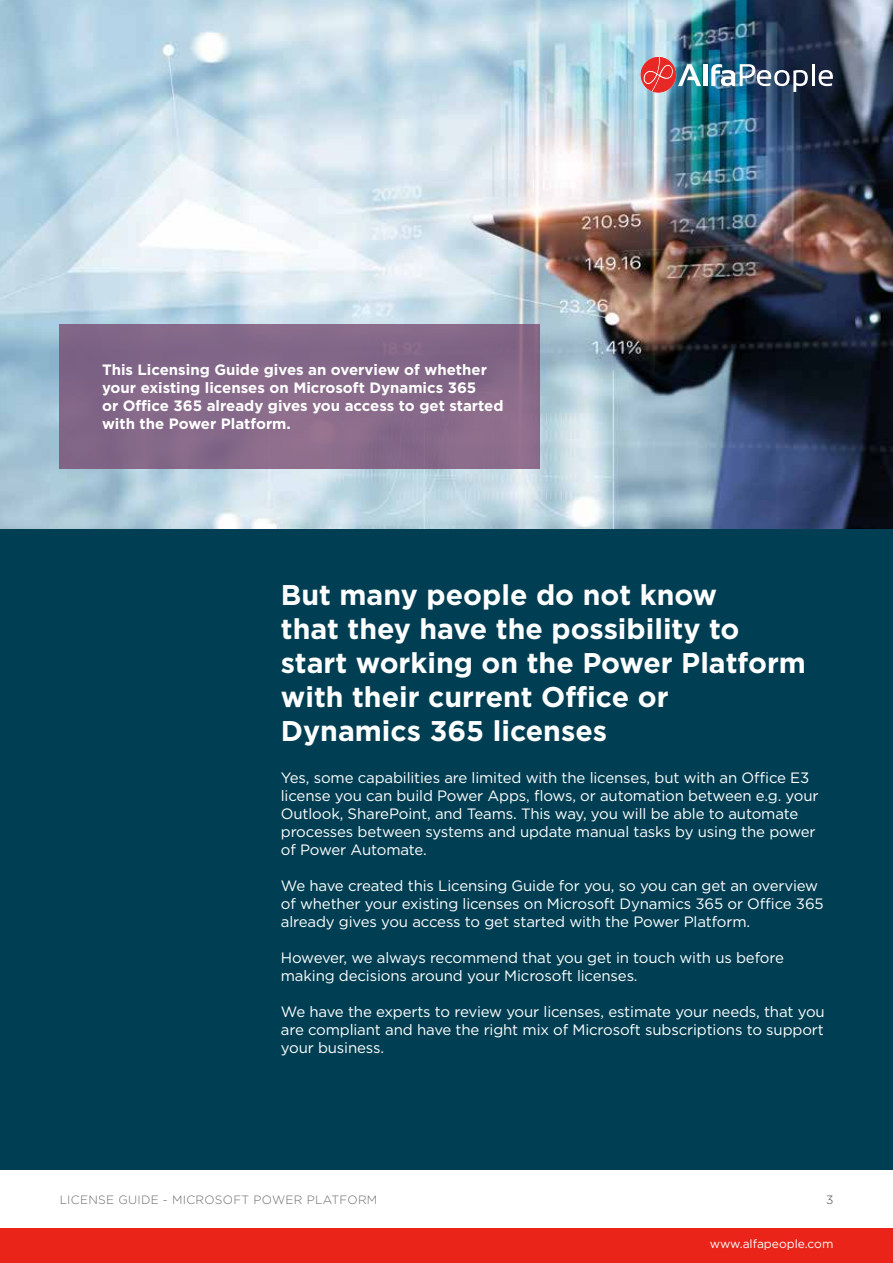
<style>
.page{position:relative;width:893px;height:1263px;background:#fff}
.page>*{position:absolute;margin:0;border:0;box-sizing:border-box;transform-origin:0 0}
.t1{font:700 28.5px/34.2px "Gotham";color:#fff}
.t2{font:15px/18px "Gotham";letter-spacing:-.01em;color:#fff}
.t3{font:700 15px/18px "Gotham";color:#fff}
.t4{font:300 12px "Gotham";letter-spacing:.025em;color:#444}
.t5{font:12px "Gotham";color:#fff}
</style>
<div class="page">
<div style="left:0;top:1229px;width:893px;height:34px;background:#ea2419"></div>
<div style="left:0;top:493px;width:893px;height:676px;background:#003f53"></div>
<img style="left:0;top:0;width:893px;height:528px">
<div style="left:60px;top:324px;width:480px;height:145px;background:#86698a"></div>
<svg style="left:641px;top:57px;width:60px;height:35px;background:#a27179"></svg>
<hr style="left:703px;top:64px;width:4px;height:22px;background:#fff">
<img style="left:711px;top:64px;width:97px;height:28px">
<hr style="left:812px;top:64px;width:3px;height:22px;background:#fff">
<svg style="left:819px;top:70px;width:14px;height:16px"></svg>
<p class="t3" style="left:102px;top:361px;width:403px">This Licensing Guide gives an overview of whether your existing licenses on Microsoft Dynamics 365<br>or Office 365 already gives you access to get started with the Power Platform.</p>
<h1 class="t1" style="left:281px;top:577px;width:527px">But many people do not know<br>that they have the possibility to start working on the Power Platform with their current Office or<br>Dynamics 365 licenses</h1>
<p class="t2" style="left:281px;top:768px;width:539px">Yes, some capabilities are limited with the licenses, but with an Office E3 license you can build Power Apps, flows, or automation between e.g. your Outlook, SharePoint, and Teams. This way, you will be able to automate processes between systems and update manual tasks by using the power of Power Automate.</p>
<p class="t2" style="left:281px;top:876px;width:544px">We have created this Licensing Guide for you, so you can get an overview of whether your existing licenses on Microsoft Dynamics 365 or Office 365 already gives you access to get started with the Power Platform.</p>
<p class="t2" style="left:281px;top:948px;width:504px">However, we always recommend that you get in touch with us before making decisions around your Microsoft licenses.</p>
<p class="t2" style="left:281px;top:1002px;width:545px;text-align:justify">We have the experts to review your licenses, estimate your needs, that you are compliant and have the right mix of Microsoft subscriptions to support your business.</p>
<p class="t4" style="left:60px;top:1192px;width:319px">LICENSE GUIDE - MICROSOFT POWER PLATFORM</p>
<p class="t4" style="left:826px;top:1192px;width:9px">3</p>
<p class="t5" style="left:710px;top:1236px;width:125px">www.alfapeople.com</p>
</div>
